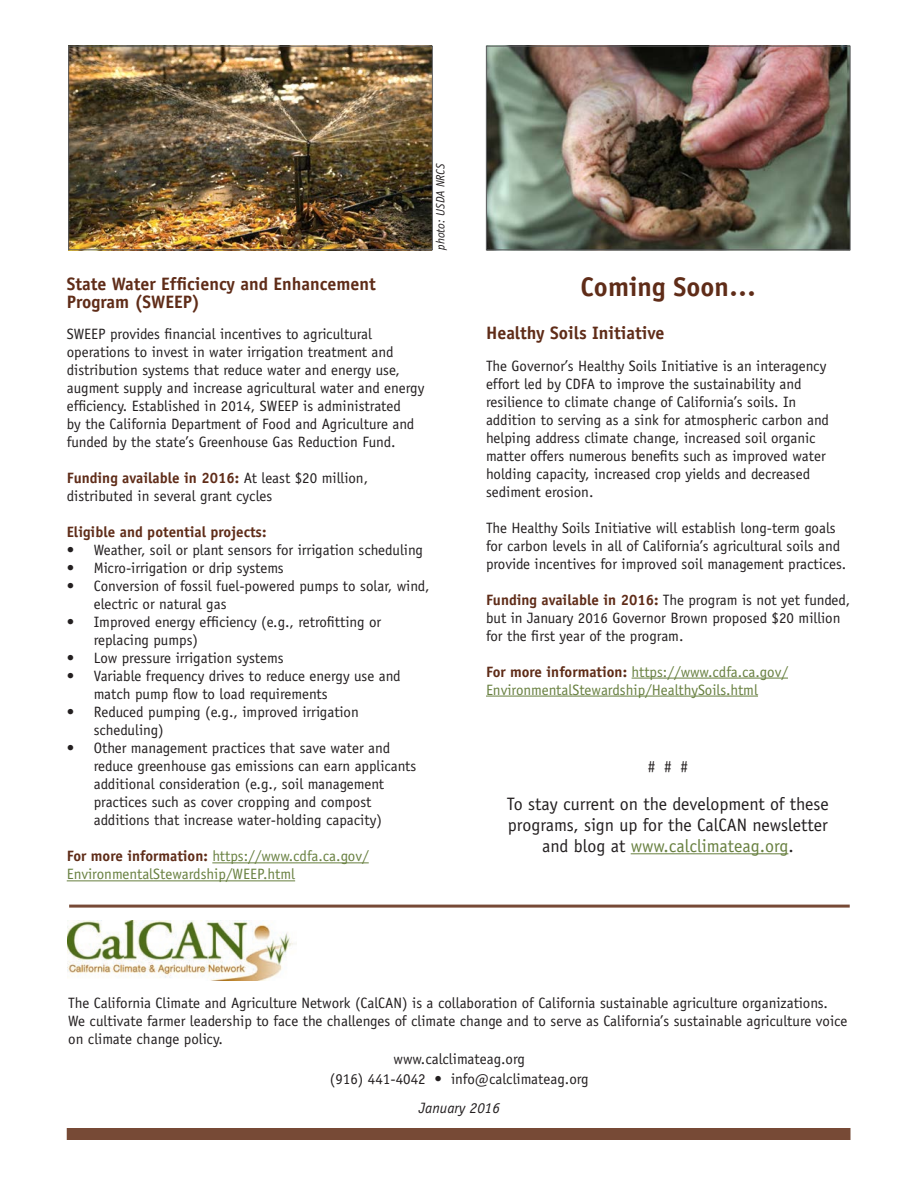
<style>
.page{position:relative;width:918px;height:1188px;background:#fff}
.page>*{position:absolute;margin:0;border:0;box-sizing:border-box;transform-origin:0 0}
.t1{font:700 27px "Officina Sans Std";color:#5f2c18}
.t2{font:18px/21px "Officina Sans Std";color:#231f20}
.t3{font:700 18px/18px "Officina Sans Std";color:#5f2c18}
.t4{font:18px "Officina Sans Std";color:#688040}
.t5{font:15px/18px "Officina Sans Std";color:#231f20}
.t6{font:15px/18px "Officina Sans Std";color:#688040}
.t7{font:700 15px "Officina Sans Std";color:#5f2c18}
.t8{font:italic 15px "Officina Sans Std";color:#231f20}
.t9{font:italic 12px "Officina Sans Std";letter-spacing:-.005em;color:#231f20}
.s1{font-weight:700;color:#5f2c18}
.s2{color:#231f20}
</style>
<div class="page">
<img style="left:68px;top:921px;width:229px;height:60px">
<hr style="left:631px;top:853px;width:157px;height:1px;background:#688040">
<hr style="left:69px;top:905px;width:781px;height:3px;background:#774a36">
<img style="left:488px;top:48px;width:360px;height:200px">
<hr style="left:632px;top:678px;width:156px;height:1px;background:#688040">
<hr style="left:486px;top:696px;width:272px;height:1px;background:#688040">
<hr style="left:212px;top:862px;width:157px;height:1px;background:#688040">
<hr style="left:67px;top:880px;width:228px;height:1px;background:#688040">
<img style="left:70px;top:48px;width:361px;height:200px">
<div style="left:67px;top:1128px;width:783px;height:12px;background:#774a36"></div>
<div style="left:68px;top:46px;width:365px;height:204px;border:1px solid #57585a"></div>
<div style="left:486px;top:46px;width:364px;height:204px;border:1px solid #57585a"></div>
<p class="t9" style="left:433px;top:250px;width:88px;rotate:-90deg">photo: USDA NRCS</p>
<p class="t3" style="left:67px;top:275px;width:310px">State Water Efficiency and Enhancement<br>Program (SWEEP)</p>
<p class="t5" style="left:67px;top:325px;width:359px">SWEEP provides financial incentives to agricultural operations to invest in water irrigation treatment and distribution systems that reduce water and energy use, augment supply and increase agricultural water and energy efficiency. Established in 2014, SWEEP is administrated<br>by the California Department of Food and Agriculture and funded by the state’s Greenhouse Gas Reduction Fund.</p>
<p class="t5" style="left:67px;top:469px;width:303px"><span class="s1">Funding available in 2016:</span> At least $20 million, distributed in several grant cycles</p>
<p class="t7" style="left:67px;top:523px;width:201px">Eligible and potential projects:</p>
<p class="t5" style="left:67px;top:541px;width:358px">• Weather, soil or plant sensors for irrigation scheduling</p>
<p class="t5" style="left:67px;top:559px;width:219px">• Micro-irrigation or drip systems</p>
<p class="t5" style="left:94px;top:577px;width:337px;text-indent:-27px">• Conversion of fossil fuel-powered pumps to solar, wind, electric or natural gas</p>
<p class="t5" style="left:94px;top:613px;width:289px;text-indent:-27px">• Improved energy efficiency (e.g., retrofitting or replacing pumps)</p>
<p class="t5" style="left:67px;top:649px;width:218px">• Low pressure irrigation systems</p>
<p class="t5" style="left:94px;top:667px;width:309px;text-indent:-27px">• Variable frequency drives to reduce energy use and match pump flow to load requirements</p>
<p class="t5" style="left:94px;top:703px;width:267px;text-indent:-27px">• Reduced pumping (e.g., improved irrigation scheduling)</p>
<p class="t5" style="left:94px;top:739px;width:324px;text-indent:-27px">• Other management practices that save water and reduce greenhouse gas emissions can earn applicants additional consideration (e.g., soil management practices such as cover cropping and compost additions that increase water-holding capacity)</p>
<p class="t6" style="left:67px;top:847px;width:304px"><span class="s1">For more information:</span> https://www.cdfa.ca.gov/<br>EnvironmentalStewardship/WEEP.html</p>
<p class="t1" style="left:580px;top:270px;width:177px">Coming Soon…</p>
<p class="t3" style="left:486px;top:324px;width:180px">Healthy Soils Initiative</p>
<p class="t5" style="left:486px;top:357px;width:345px">The Governor’s Healthy Soils Initiative is an interagency effort led by CDFA to improve the sustainability and resilience to climate change of California’s soils. In addition to serving as a sink for atmospheric carbon and helping address climate change, increased soil organic matter offers numerous benefits such as improved water holding capacity, increased crop yields and decreased sediment erosion.</p>
<p class="t5" style="left:486px;top:519px;width:362px">The Healthy Soils Initiative will establish long-term goals for carbon levels in all of California’s agricultural soils and provide incentives for improved soil management practices.</p>
<p class="t5" style="left:486px;top:591px;width:366px"><span class="s1">Funding available in 2016:</span> The program is not yet funded, but in January 2016 Governor Brown proposed $20 million for the first year of the program.</p>
<p class="t6" style="left:486px;top:663px;width:304px"><span class="s1">For more information:</span> https://www.cdfa.ca.gov/<br>EnvironmentalStewardship/HealthySoils.html</p>
<p class="t5" style="left:648px;top:757px;width:42px"># # #</p>
<p class="t2" style="left:507px;top:793px;width:324px">To stay current on the development of these programs, sign up for the CalCAN newsletter</p>
<p class="t4" style="left:542px;top:835px;width:253px"><span class="s2">and blog at</span> www.calclimateag.org<span class="s2">.</span></p>
<p class="t5" style="left:68px;top:994px;width:761px">The California Climate and Agriculture Network (CalCAN) is a collaboration of California sustainable agriculture organizations.</p>
<p class="t5" style="left:68px;top:1012px;width:781px">We cultivate farmer leadership to face the challenges of climate change and to serve as California’s sustainable agriculture voice on climate change policy.</p>
<p class="t5" style="left:394px;top:1050px;width:133px">www.calclimateag.org</p>
<p class="t5" style="left:330px;top:1070px;width:260px">(916) 441-4042 • info@calclimateag.org</p>
<p class="t8" style="left:419px;top:1099px;width:83px">January 2016</p>
</div>
